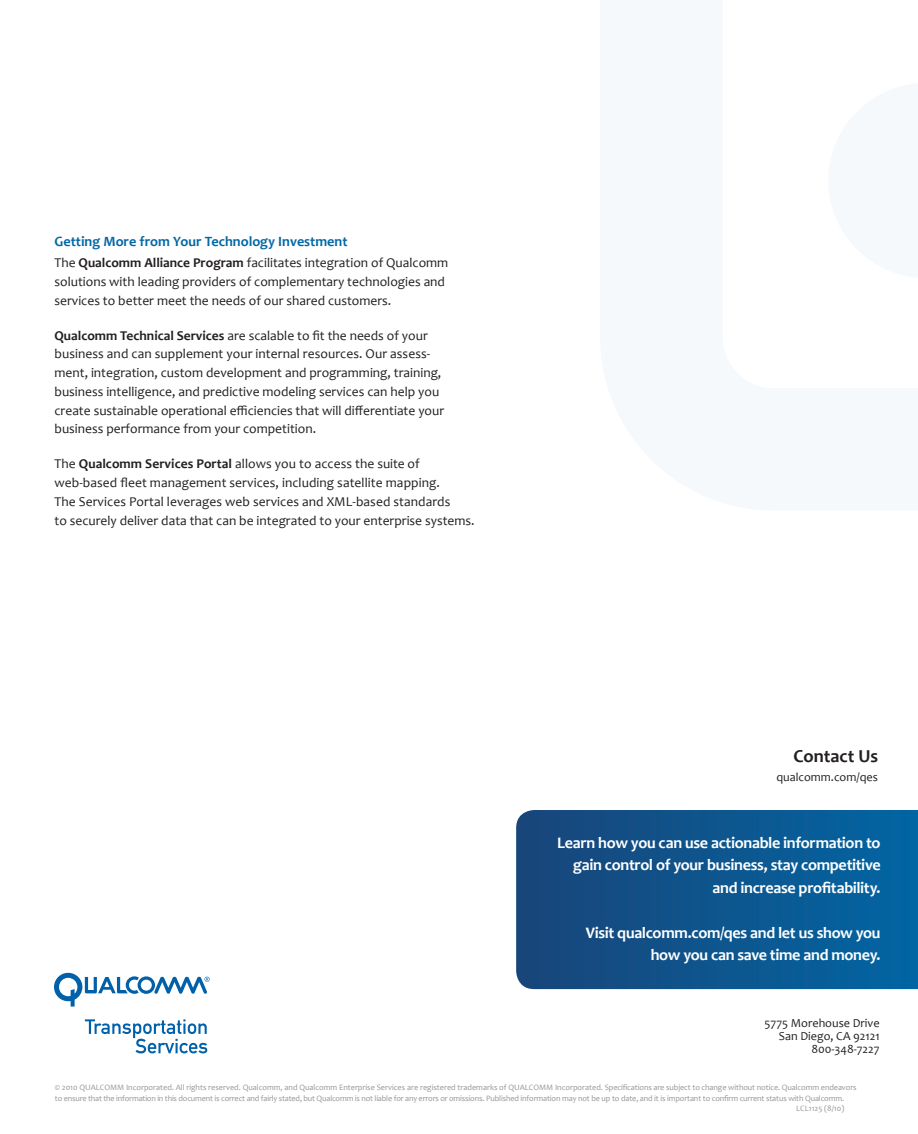
<style>
.page{position:relative;width:918px;height:1134px;background:#fff}
.page>*{position:absolute;margin:0;border:0;box-sizing:border-box;transform-origin:0 0}
.t1{font:700 18.3px "Candara";color:#231f20}
.t2{font:700 16.2px/22.5px "Candara";letter-spacing:-.02em;color:#fff;text-align:right}
.t3{font:700 14.25px "Candara";color:#0068a7}
.t4{font:13.5px/18.8px "Candara";color:#231f20}
.t5{font:12.15px/13.5px "Candara";color:#231f20;text-align:right}
.t6{font:8.25px "Candara";letter-spacing:-.01em;color:#949698}
.s1{font-weight:700}
</style>
<div class="page">
<svg style="left:54px;top:973px;width:156px;height:34px"></svg>
<svg style="left:85px;top:1019px;width:122px;height:34px"></svg>
<svg style="left:516px;top:810px;width:402px;height:179px;background:#0d558e"></svg>
<p class="t3" style="left:55px;top:233px;width:295px">Getting More from Your Technology Investment</p>
<p class="t4" style="left:55px;top:253px;width:395px">The <span class="s1">Qualcomm Alliance Program</span> facilitates integration of Qualcomm solutions with leading providers of complementary technologies and services to better meet the needs of our shared customers.</p>
<p class="t4" style="left:55px;top:326px;width:391px"><span class="s1">Qualcomm Technical Services</span> are scalable to fit the needs of your business and can supplement your internal resources. Our assess&shy;ment, integration, custom development and programming, training, business intelligence, and predictive modeling services can help you create sustainable operational efficiencies that will differentiate your business performance from your competition.</p>
<p class="t4" style="left:55px;top:455px;width:422px">The <span class="s1">Qualcomm Services Portal</span> allows you to access the suite of web-based fleet management services, including satellite mapping.<br>The Services Portal leverages web services and XML-based standards<br>to securely deliver data that can be integrated to your enterprise systems.</p>
<h1 class="t1" style="left:794px;top:745px;width:86px">Contact Us</h1>
<p class="t5" style="left:776px;top:771px;width:103px">qualcomm.com/qes</p>
<p class="t2" style="left:557px;top:831px;width:325px">Learn how you can use actionable information to gain control of your business, stay competitive and increase profitability.</p>
<p class="t2" style="left:586px;top:921px;width:296px">Visit qualcomm.com/qes and let us show you how you can save time and money.</p>
<p class="t5" style="left:765px;top:1016px;width:117px">5775 Morehouse Drive<br>San Diego, CA 92121<br>800-348-7227</p>
<p class="t6" style="left:55px;top:1083px;width:803px">© 2010 QUALCOMM Incorporated. All rights reserved. Qualcomm, and Qualcomm Enterprise Services are registered trademarks of QUALCOMM Incorporated. Specifications are subject to change without notice. Qualcomm endeavors</p>
<p class="t6" style="left:55px;top:1093px;width:791px">to ensure that the information in this document is correct and fairly stated, but Qualcomm is not liable for any errors or omissions. Published information may not be up to date, and it is important to confirm current status with Qualcomm.</p>
<p class="t6" style="left:796px;top:1104px;width:50px">LCL1125 (8/10)</p>
</div>
